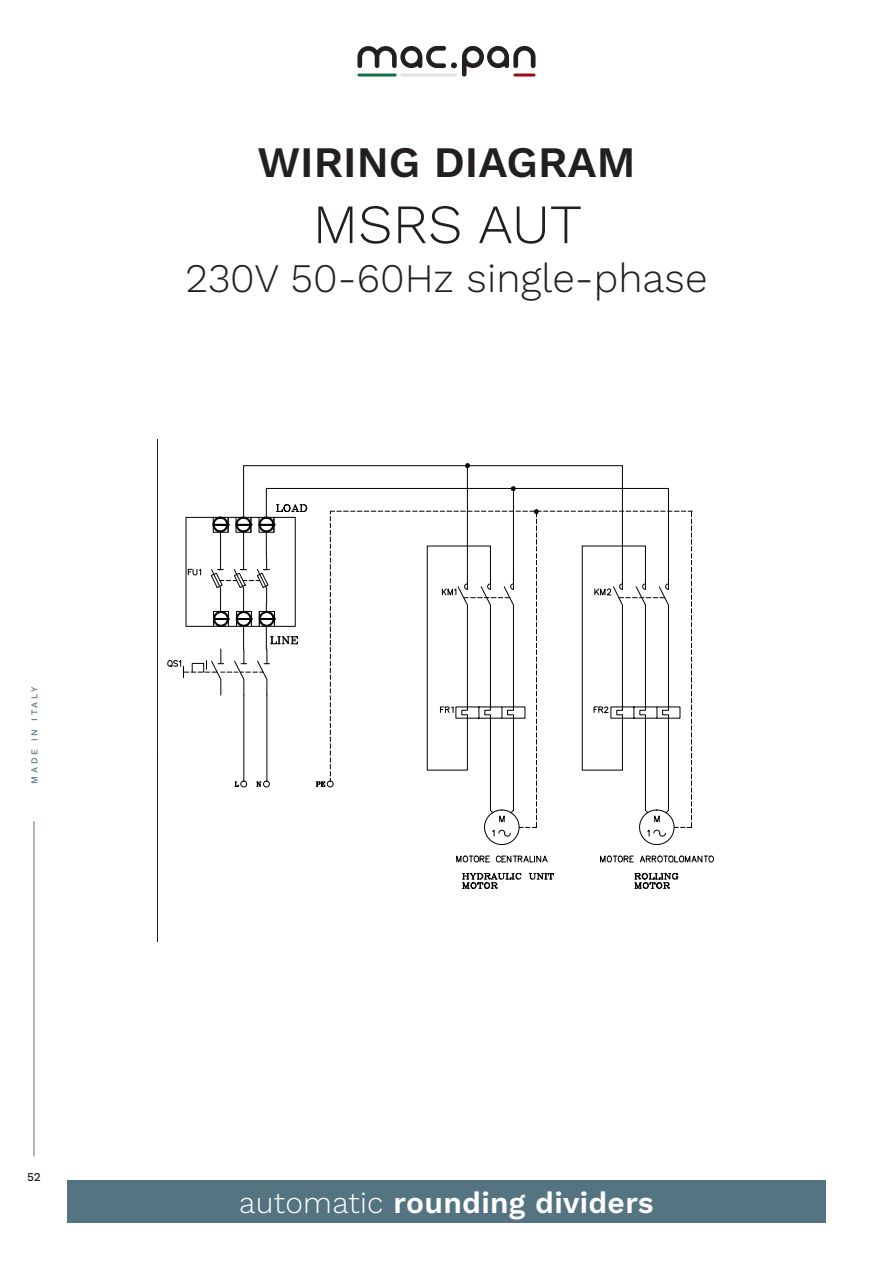
<style>
.page{position:relative;width:893px;height:1263px;background:#fff}
.page>*{position:absolute;margin:0;border:0;box-sizing:border-box;transform-origin:0 0}
.t1{font:300 55.5px "Work Sans";color:#231f20}
.t2{font:600 43.5px "Work Sans";color:#231f20}
.t3{font:300 40.5px "Work Sans";color:#231f20}
.t4{font:600 30px "Work Sans";letter-spacing:.01em;color:#fff}
.t5{font:500 12px "Work Sans";color:#231f20}
.t6{font:500 9px "Work Sans";letter-spacing:.3em;color:#557482}
.s1{font-weight:300}
</style>
<div class="page">
<div style="left:67px;top:1180px;width:759px;height:42px;background:#557482"></div>
<hr style="left:34px;top:821px;width:1px;height:335px;background:#557482">
<hr style="left:157px;top:439px;width:1px;height:502px;background:#000">
<svg style="left:529px;top:873px;width:25px;height:7px"></svg>
<svg style="left:462px;top:873px;width:59px;height:16px"></svg>
<svg style="left:634px;top:873px;width:44px;height:16px"></svg>
<div style="left:484px;top:810px;width:35px;height:35px;border:1px solid #000;border-radius:50%"></div>
<svg style="left:456px;top:855px;width:34px;height:8px"></svg>
<svg style="left:496px;top:855px;width:52px;height:8px"></svg>
<div style="left:639px;top:810px;width:35px;height:35px;border:1px solid #000;border-radius:50%"></div>
<svg style="left:600px;top:855px;width:34px;height:8px"></svg>
<svg style="left:640px;top:855px;width:74px;height:8px"></svg>
<svg style="left:167px;top:463px;width:525px;height:374px"></svg>
<svg style="left:357px;top:46px;width:178px;height:31px"></svg>
<hr style="left:513px;top:74px;width:22px;height:3px;background:#990f13;border-radius:2px">
<hr style="left:400px;top:74px;width:57px;height:3px;background:#e0e1e3;border-radius:2px">
<hr style="left:357px;top:74px;width:40px;height:3px;background:#107546;border-radius:2px">
<h2 class="t2" style="left:257px;top:129px;width:380px">WIRING DIAGRAM</h2>
<h1 class="t1" style="left:313px;top:182px;width:271px">MSRS AUT</h1>
<h3 class="t3" style="left:185px;top:247px;width:524px">230V 50-60Hz single-phase</h3>
<p class="t6" style="left:28px;top:784px;width:98px;rotate:-90deg">MADE IN ITALY</p>
<p class="t5" style="left:27px;top:1168px;width:16px">52</p>
<p class="t4" style="left:239px;top:1180px;width:416px"><span class="s1">automatic</span> rounding dividers</p>
</div>
